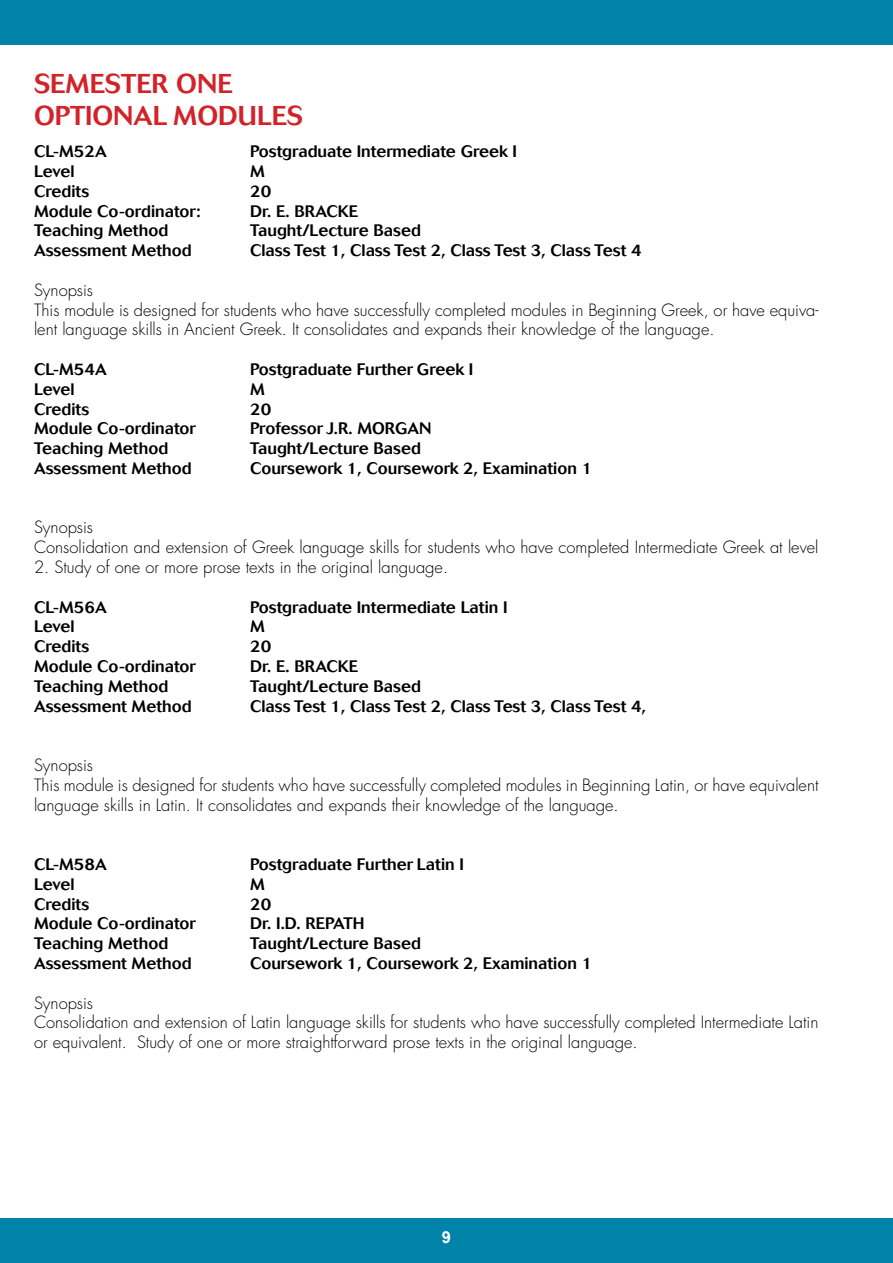
<style>
.page{position:relative;width:893px;height:1263px;background:#fff}
.page>*{position:absolute;margin:0;border:0;box-sizing:border-box;transform-origin:0 0}
.t1{font:500 27px/32.4px "Cosmos BQ";color:#d2232a}
.t2{font:300 condensed 16.5px/19.8px "Futura LT";color:#000}
.t3{font:500 16.5px "Cosmos BQ";color:#000}
.t4{font:700 16.5px "Arial";color:#fff}
</style>
<div class="page">
<div style="left:0;top:0;width:893px;height:44px;background:#0083a9"></div>
<div style="left:0;top:1219px;width:893px;height:44px;background:#0083a9"></div>
<h1 class="t1" style="left:34px;top:67px;width:271px">SEMESTER ONE<br>OPTIONAL MODULES</h1>
<p class="t3" style="left:34px;top:142px;width:74px">CL-M52A</p>
<p class="t3" style="left:250px;top:142px;width:268px">Postgraduate Intermediate Greek I</p>
<p class="t3" style="left:34px;top:162px;width:42px">Level</p>
<p class="t3" style="left:250px;top:162px;width:16px">M</p>
<p class="t3" style="left:34px;top:181px;width:57px">Credits</p>
<p class="t3" style="left:250px;top:181px;width:23px">20</p>
<p class="t3" style="left:34px;top:201px;width:168px">Module Co-ordinator:</p>
<p class="t3" style="left:250px;top:201px;width:110px">Dr. E. BRACKE</p>
<p class="t3" style="left:34px;top:221px;width:136px">Teaching Method</p>
<p class="t3" style="left:250px;top:221px;width:172px">Taught/Lecture Based</p>
<p class="t3" style="left:34px;top:241px;width:159px">Assessment Method</p>
<p class="t3" style="left:250px;top:241px;width:393px">Class Test 1, Class Test 2, Class Test 3, Class Test 4</p>
<p class="t2" style="left:34px;top:280px;width:786px">Synopsis<br>This module is designed for students who have successfully completed modules in Beginning Greek, or have equiva&shy;lent language skills in Ancient Greek. It consolidates and expands their knowledge of the language.</p>
<p class="t3" style="left:34px;top:360px;width:74px">CL-M54A</p>
<p class="t3" style="left:250px;top:360px;width:225px">Postgraduate Further Greek I</p>
<p class="t3" style="left:34px;top:379px;width:42px">Level</p>
<p class="t3" style="left:250px;top:379px;width:16px">M</p>
<p class="t3" style="left:34px;top:399px;width:57px">Credits</p>
<p class="t3" style="left:250px;top:399px;width:23px">20</p>
<p class="t3" style="left:34px;top:419px;width:163px">Module Co-ordinator</p>
<p class="t3" style="left:250px;top:419px;width:183px">Professor J.R. MORGAN</p>
<p class="t3" style="left:34px;top:439px;width:136px">Teaching Method</p>
<p class="t3" style="left:250px;top:439px;width:172px">Taught/Lecture Based</p>
<p class="t3" style="left:34px;top:459px;width:159px">Assessment Method</p>
<p class="t3" style="left:250px;top:459px;width:344px">Coursework 1, Coursework 2, Examination 1</p>
<p class="t2" style="left:34px;top:518px;width:786px">Synopsis<br>Consolidation and extension of Greek language skills for students who have completed Intermediate Greek at level</p>
<p class="t2" style="left:34px;top:557px;width:416px">2. Study of one or more prose texts in the original language.</p>
<p class="t3" style="left:34px;top:597px;width:74px">CL-M56A</p>
<p class="t3" style="left:250px;top:597px;width:259px">Postgraduate Intermediate Latin I</p>
<p class="t3" style="left:34px;top:617px;width:42px">Level</p>
<p class="t3" style="left:250px;top:617px;width:16px">M</p>
<p class="t3" style="left:34px;top:637px;width:57px">Credits</p>
<p class="t3" style="left:250px;top:637px;width:23px">20</p>
<p class="t3" style="left:34px;top:657px;width:163px">Module Co-ordinator</p>
<p class="t3" style="left:250px;top:657px;width:110px">Dr. E. BRACKE</p>
<p class="t3" style="left:34px;top:676px;width:136px">Teaching Method</p>
<p class="t3" style="left:250px;top:676px;width:172px">Taught/Lecture Based</p>
<p class="t3" style="left:34px;top:696px;width:159px">Assessment Method</p>
<p class="t3" style="left:250px;top:696px;width:397px">Class Test 1, Class Test 2, Class Test 3, Class Test 4,</p>
<p class="t2" style="left:34px;top:755px;width:786px">Synopsis<br>This module is designed for students who have successfully completed modules in Beginning Latin, or have equivalent language skills in Latin. It consolidates and expands their knowledge of the language.</p>
<p class="t3" style="left:34px;top:855px;width:74px">CL-M58A</p>
<p class="t3" style="left:250px;top:855px;width:216px">Postgraduate Further Latin I</p>
<p class="t3" style="left:34px;top:874px;width:42px">Level</p>
<p class="t3" style="left:250px;top:874px;width:16px">M</p>
<p class="t3" style="left:34px;top:894px;width:57px">Credits</p>
<p class="t3" style="left:250px;top:894px;width:23px">20</p>
<p class="t3" style="left:34px;top:914px;width:163px">Module Co-ordinator</p>
<p class="t3" style="left:250px;top:914px;width:116px">Dr. I.D. REPATH</p>
<p class="t3" style="left:34px;top:934px;width:136px">Teaching Method</p>
<p class="t3" style="left:250px;top:934px;width:172px">Taught/Lecture Based</p>
<p class="t3" style="left:34px;top:954px;width:159px">Assessment Method</p>
<p class="t3" style="left:250px;top:954px;width:344px">Coursework 1, Coursework 2, Examination 1</p>
<p class="t2" style="left:34px;top:993px;width:786px">Synopsis<br>Consolidation and extension of Latin language skills for students who have successfully completed Intermediate Latin or equivalent. Study of one or more straightforward prose texts in the original language.</p>
<p class="t4" style="left:442px;top:1226px;width:11px">9</p>
</div>
